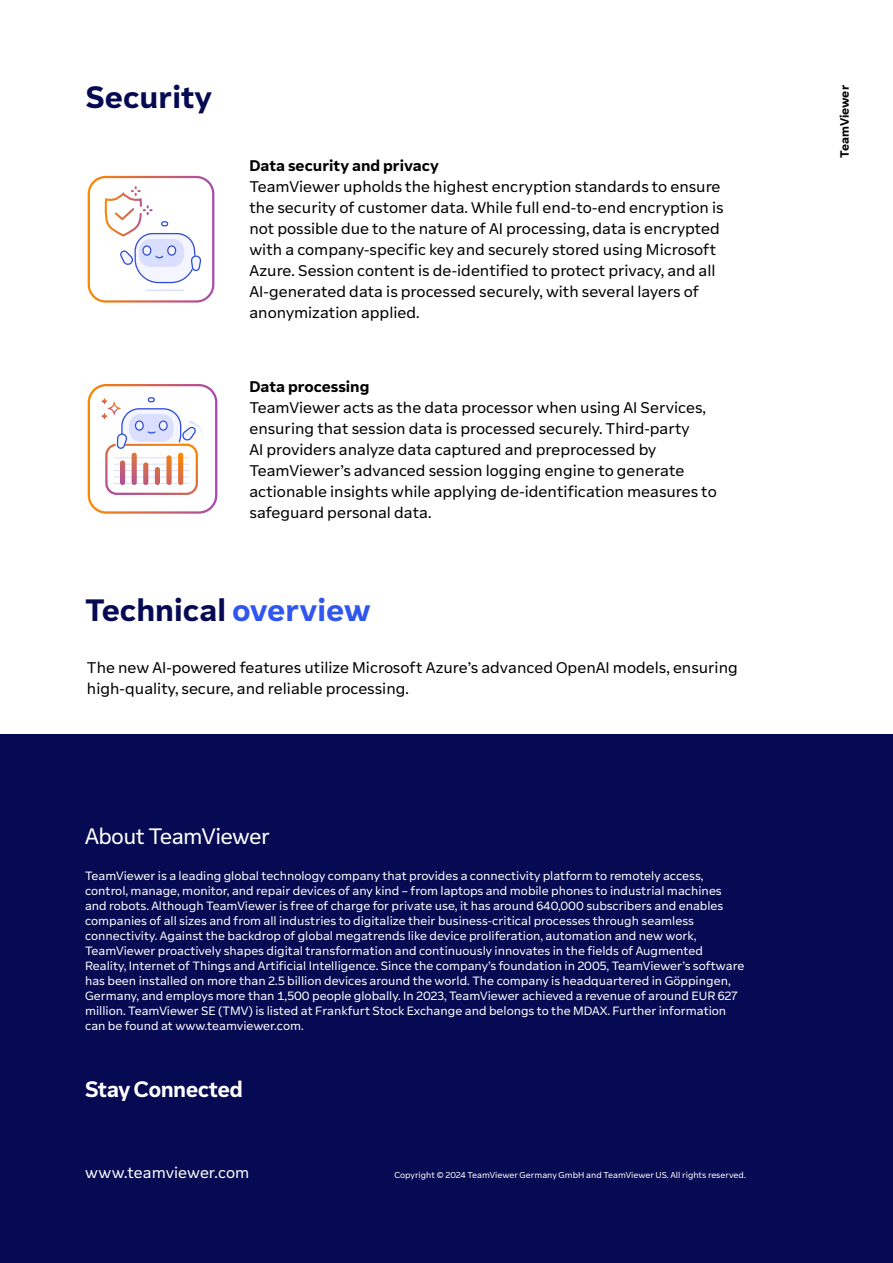
<style>
.page{position:relative;width:893px;height:1263px;background:#fff}
.page>*{position:absolute;margin:0;border:0;box-sizing:border-box;transform-origin:0 0}
.t1{font:700 27px "Team Viewer Sans";color:#050a52}
.t2{font:19.5px "Team Viewer Sans Headline";color:#fff}
.t3{font:700 19.5px "Team Viewer Sans Headline";color:#fff}
.t4{font:13.5px/21px "Team Viewer Sans";color:#000}
.t5{font:700 13.5px "Team Viewer Sans";color:#000}
.t6{font:13.5px "Team Viewer Sans";color:#fff}
.t7{font:10.5px/15px "Team Viewer Sans";color:#fff}
.t8{font:700 10.5px "Team Viewer Sans";letter-spacing:-.005em;color:#000}
.t9{font:7.5px "Team Viewer Sans";color:#fff}
.s1{color:#3056ef}
</style>
<div class="page">
<div style="left:0;top:735px;width:893px;height:528px;background:#050a52"></div>
<svg style="left:88px;top:176px;width:126px;height:127px"></svg>
<hr style="left:146px;top:290px;width:38px;height:1px;background:#d9dffd">
<svg style="left:88px;top:384px;width:129px;height:130px"></svg>
<h1 class="t1" style="left:85px;top:74px;width:128px">Security</h1>
<p class="t5" style="left:249px;top:155px;width:191px">Data security and privacy</p>
<p class="t4" style="left:249px;top:176px;width:476px">TeamViewer upholds the highest encryption standards to ensure the security of customer data. While full end-to-end encryption is not possible due to the nature of AI processing, data is encrypted with a company-specific key and securely stored using Microsoft Azure. Session content is de-identified to protect privacy, and all AI-generated data is processed securely, with several layers of anonymization applied.</p>
<p class="t5" style="left:249px;top:375px;width:121px">Data processing</p>
<p class="t4" style="left:249px;top:396px;width:469px">TeamViewer acts as the data processor when using AI Services, ensuring that session data is processed securely. Third-party<br>AI providers analyze data captured and preprocessed by TeamViewer’s advanced session logging engine to generate actionable insights while applying de-identification measures to safeguard personal data.</p>
<h1 class="t1" style="left:85px;top:588px;width:288px">Technical <span class="s1">overview</span></h1>
<p class="t4" style="left:87px;top:656px;width:652px">The new AI-powered features utilize Microsoft Azure’s advanced OpenAI models, ensuring high-quality, secure, and reliable processing.</p>
<h2 class="t2" style="left:85px;top:820px;width:186px">About TeamViewer</h2>
<p class="t7" style="left:85px;top:868px;width:661px">TeamViewer is a leading global technology company that provides a connectivity platform to remotely access, control, manage, monitor, and repair devices of any kind – from laptops and mobile phones to industrial machines and robots. Although TeamViewer is free of charge for private use, it has around 640,000 subscribers and enables companies of all sizes and from all industries to digitalize their business-critical processes through seamless connectivity. Against the backdrop of global megatrends like device proliferation, automation and new work, TeamViewer proactively shapes digital transformation and continuously innovates in the fields of Augmented Reality, Internet of Things and Artificial Intelligence. Since the company’s foundation in 2005, TeamViewer’s software has been installed on more than 2.5 billion devices around the world. The company is headquartered in Göppingen, Germany, and employs more than 1,500 people globally. In 2023, TeamViewer achieved a revenue of around EUR 627 million. TeamViewer SE (TMV) is listed at Frankfurt Stock Exchange and belongs to the MDAX. Further information can be found at www.teamviewer.com.</p>
<h2 class="t3" style="left:85px;top:1073px;width:159px">Stay Connected</h2>
<p class="t6" style="left:85px;top:1161px;width:166px">www.teamviewer.com</p>
<p class="t9" style="left:394px;top:1169px;width:353px">Copyright © 2024 TeamViewer Germany GmbH and TeamViewer US. All rights reserved.</p>
<p class="t8" style="left:836px;top:158px;width:74px;rotate:-90deg">TeamViewer</p>
</div>
